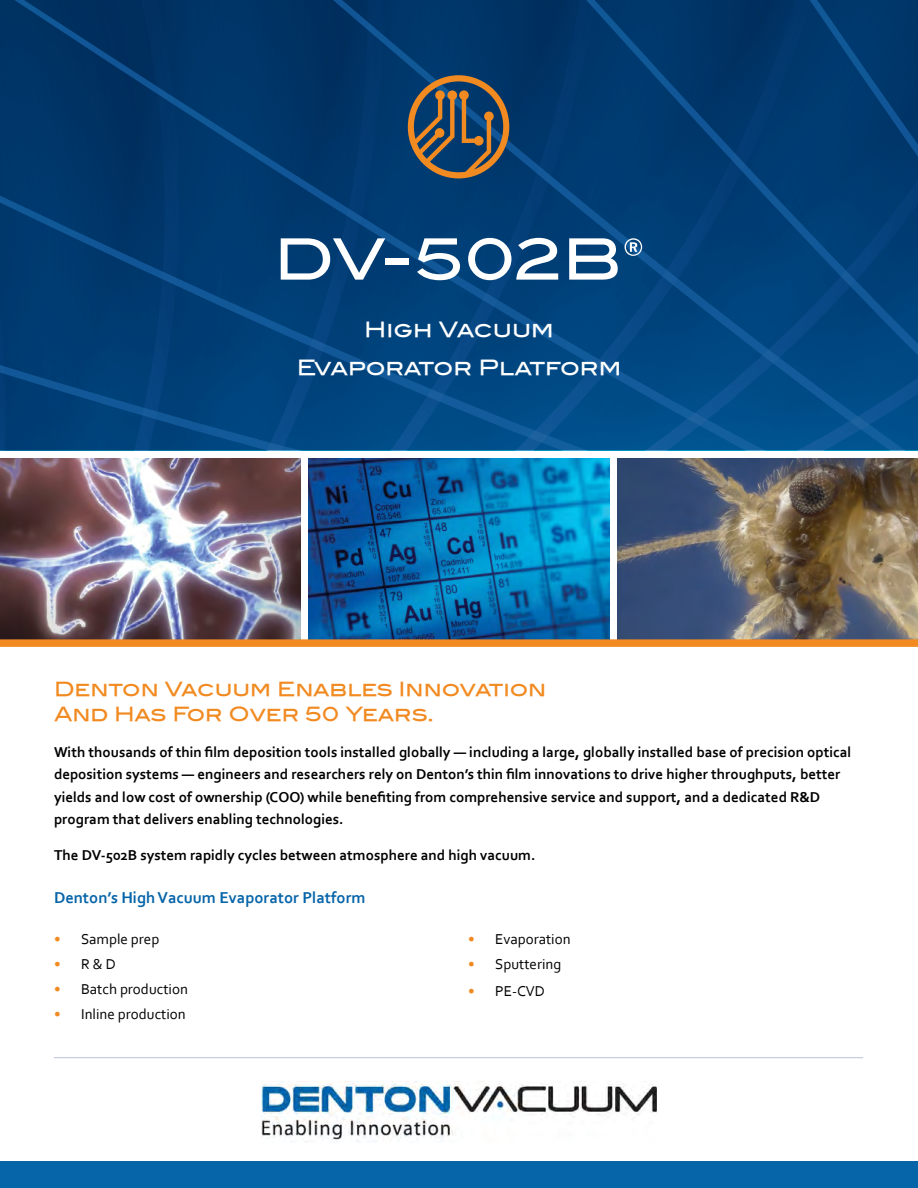
<style>
.page{position:relative;width:918px;height:1188px;background:#fff}
.page>*{position:absolute;margin:0;border:0;box-sizing:border-box;transform-origin:0 0}
.t1{font:57px "Blair Md ITCTT Medium";letter-spacing:-.035em;color:#fff}
.t2{font:21px/37.5px "Blair Md ITCTT Medium";color:#fff;text-align:center}
.t3{font:19.5px/25.5px "Blair Md ITCTT Medium";letter-spacing:-.01em;color:#f18a21}
.t4{font:700 16.5px "Corbel";color:#0664a8}
.t5{font:700 15px/22.5px "Corbel";color:#000}
.t6{font:15px "Corbel";color:#000}
.s1{color:#f18a21}
</style>
<div class="page">
<svg style="left:0;top:0;width:918px;height:450px;background:#013e75"></svg>
<img style="left:0;top:458px;width:301px;height:181px">
<img style="left:309px;top:458px;width:300px;height:181px">
<img style="left:617px;top:458px;width:301px;height:181px">
<hr style="left:54px;top:1057px;width:809px;height:1px;background:#c0c9e2">
<img style="left:262px;top:1083px;width:394px;height:59px">
<div style="left:0;top:639px;width:918px;height:8px;background:#f18a21"></div>
<div style="left:0;top:1161px;width:918px;height:27px;background:#0664a8"></div>
<svg style="left:408px;top:75px;width:101px;height:103px;background:#4e5456"></svg>
<h1 class="t1" style="left:274px;top:225px;width:372px">DV-502B®</h1>
<h2 class="t2" style="left:297px;top:311px;width:326px">High Vacuum<br>Evaporator Platform</h2>
<h3 class="t3" style="left:54px;top:676px;width:494px">Denton Vacuum Enables Innovation<br>And Has For Over 50 Years.</h3>
<p class="t5" style="left:54px;top:740px;width:799px">With thousands of thin film deposition tools installed globally — including a large, globally installed base of precision optical deposition systems — engineers and researchers rely on Denton’s thin film innovations to drive higher throughputs, better yields and low cost of ownership (COO) while benefiting from comprehensive service and support, and a dedicated R&amp;D program that delivers enabling technologies.</p>
<p class="t5" style="left:54px;top:844px;width:483px">The DV-502B system rapidly cycles between atmosphere and high vacuum.</p>
<p class="t4" style="left:54px;top:887px;width:313px">Denton’s High Vacuum Evaporator Platform</p>
<p class="t6" style="left:54px;top:930px;width:107px"><span class="s1">•</span> Sample prep</p>
<p class="t6" style="left:54px;top:955px;width:63px"><span class="s1">•</span> R &amp; D</p>
<p class="t6" style="left:54px;top:980px;width:135px"><span class="s1">•</span> Batch production</p>
<p class="t6" style="left:54px;top:1004px;width:133px"><span class="s1">•</span> Inline production</p>
<p class="t6" style="left:468px;top:930px;width:104px"><span class="s1">•</span> Evaporation</p>
<p class="t6" style="left:468px;top:955px;width:95px"><span class="s1">•</span> Sputtering</p>
<p class="t6" style="left:468px;top:982px;width:78px"><span class="s1">•</span> PE-CVD</p>
</div>
